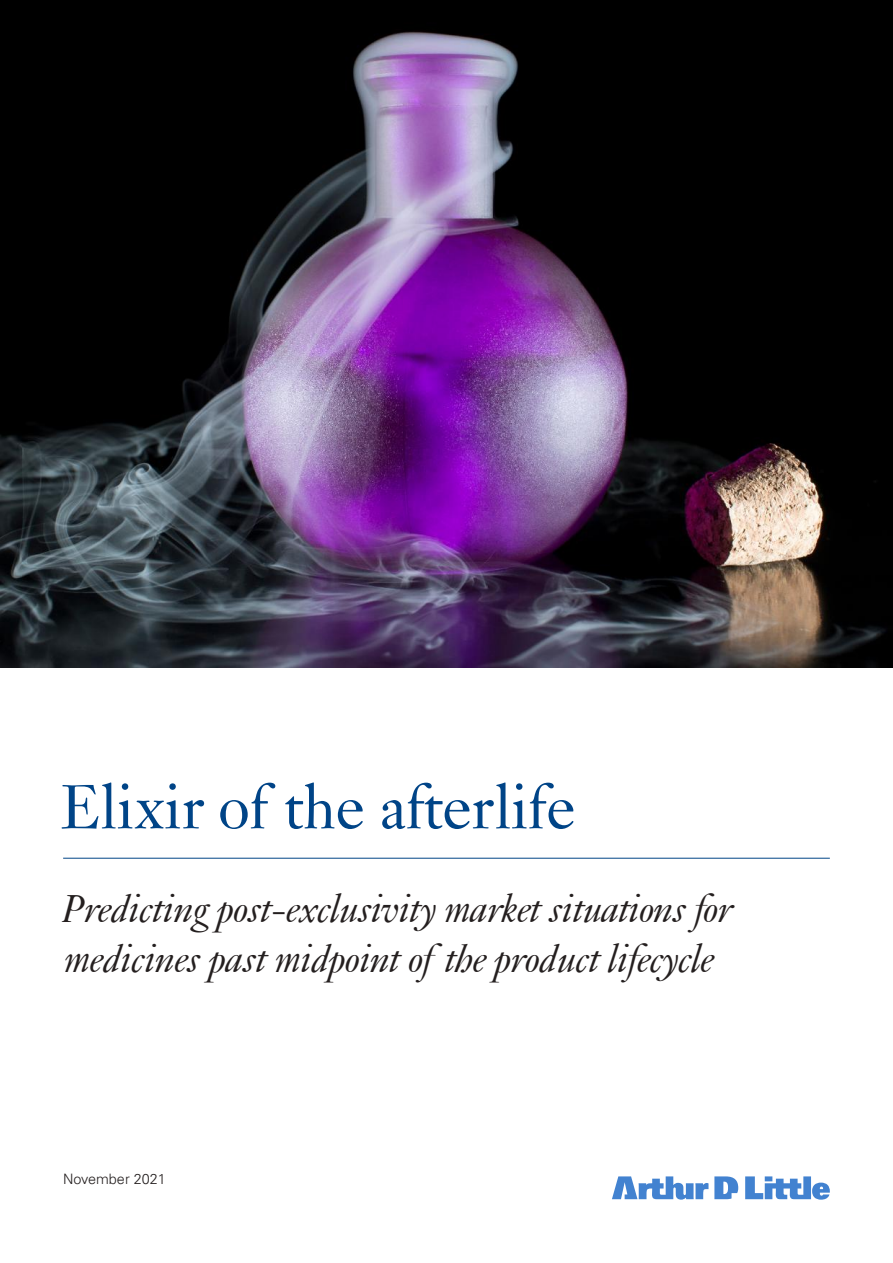
<style>
.page{position:relative;width:893px;height:1263px;background:#fff}
.page>*{position:absolute;margin:0;border:0;box-sizing:border-box;transform-origin:0 0}
.t1{font:66px "Janson";letter-spacing:-.015em;color:#004487}
.t2{font:italic 42px/50.4px "Janson";letter-spacing:-.015em;color:#241f1f}
.t3{font:300 14.4px "Univers LT";color:#241f1f}
</style>
<div class="page">
<svg style="left:612px;top:1176px;width:218px;height:24px"></svg>
<hr style="left:63px;top:858px;width:767px;height:1px;background:#004487">
<img style="left:0;top:0;width:893px;height:668px">
<h1 class="t1" style="left:61px;top:768px;width:516px">Elixir of the afterlife</h1>
<p class="t2" style="left:60px;top:883px;width:673px">Predicting post-exclusivity market situations for medicines past midpoint of the product lifecycle</p>
<p class="t3" style="left:63px;top:1170px;width:104px">November 2021</p>
</div>
